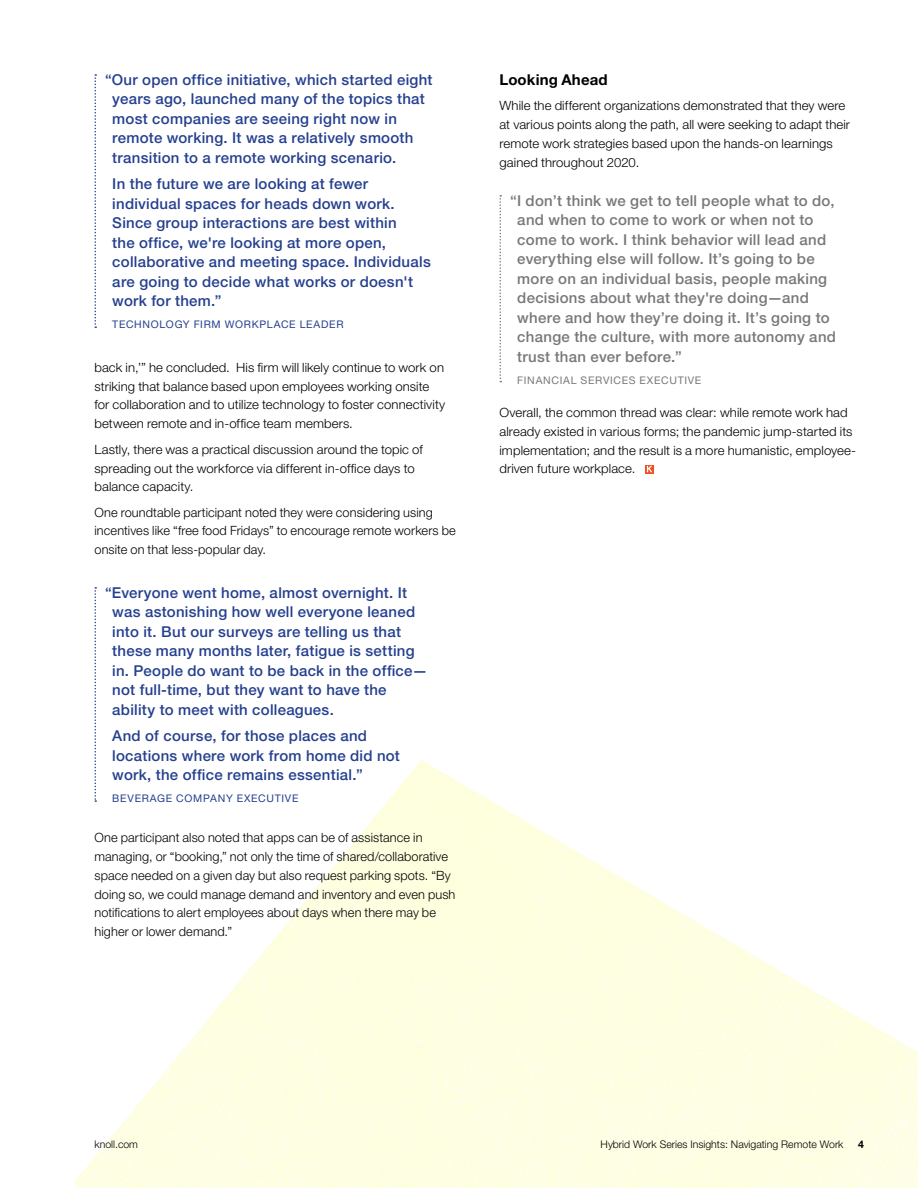
<style>
.page{position:relative;width:918px;height:1188px;background:#fff}
.page>*{position:absolute;margin:0;border:0;box-sizing:border-box;transform-origin:0 0}
.t1{font:500 15px/19.5px "Helvetica Neue LT Std";letter-spacing:.015em;color:#25408f}
.t2{font:500 15px/19.5px "Helvetica Neue LT Std";letter-spacing:.015em;color:#77787b}
.t3{font:700 15px "Helvetica Neue LT Std";letter-spacing:.005em;color:#000}
.t4{font:300 12.75px/18.8px "Helvetica Neue LT Std";letter-spacing:.005em;color:#000}
.t5{font:300 10.5px "Helvetica Neue LT Std";color:#000}
.t6{font:10.5px "Helvetica Neue LT Std";letter-spacing:.07em;color:#25408f}
.t7{font:10.5px "Helvetica Neue LT Std";letter-spacing:.065em;color:#77787b}
.t8{font:700 10.5px "Helvetica Neue LT Std";color:#000}
</style>
<div class="page">
<img style="left:74px;top:760px;width:844px;height:428px">
<svg style="left:645px;top:465px;width:9px;height:8px"></svg>
<svg style="left:647px;top:466px;width:5px;height:6px"></svg>
<svg style="left:500px;top:195px;width:1px;height:187px"></svg>
<svg style="left:94px;top:587px;width:2px;height:215px"></svg>
<svg style="left:94px;top:74px;width:2px;height:254px"></svg>
<p class="t1" style="left:112px;top:70px;width:322px;text-indent:-7px">“Our open office initiative, which started eight years ago, launched many of the topics that most companies are seeing right now in remote working. It was a relatively smooth transition to a remote working scenario.</p>
<p class="t1" style="left:112px;top:174px;width:320px">In the future we are looking at fewer individual spaces for heads down work.<br>Since group interactions are best within<br>the office, we're looking at more open, collaborative and meeting space. Individuals are going to decide what works or doesn't work for them.”</p>
<p class="t6" style="left:112px;top:318px;width:233px">TECHNOLOGY FIRM WORKPLACE LEADER</p>
<p class="t4" style="left:94px;top:358px;width:352px">back in,’” he concluded. His firm will likely continue to work on striking that balance based upon employees working onsite for collaboration and to utilize technology to foster connectivity between remote and in-office team members.</p>
<p class="t4" style="left:94px;top:440px;width:330px">Lastly, there was a practical discussion around the topic of spreading out the workforce via different in-office days to balance capacity.</p>
<p class="t4" style="left:94px;top:503px;width:363px">One roundtable participant noted they were considering using incentives like “free food Fridays” to encourage remote workers be onsite on that less-popular day.</p>
<p class="t1" style="left:112px;top:583px;width:317px;text-indent:-7px">“Everyone went home, almost overnight. It was astonishing how well everyone leaned into it. But our surveys are telling us that these many months later, fatigue is setting in. People do want to be back in the office— not full-time, but they want to have the ability to meet with colleagues.</p>
<p class="t1" style="left:112px;top:726px;width:289px">And of course, for those places and locations where work from home did not work, the office remains essential.”</p>
<p class="t6" style="left:112px;top:792px;width:188px">BEVERAGE COMPANY EXECUTIVE</p>
<p class="t4" style="left:94px;top:828px;width:363px">One participant also noted that apps can be of assistance in managing, or “booking,” not only the time of shared/collaborative space needed on a given day but also request parking spots. “By doing so, we could manage demand and inventory and even push notifications to alert employees about days when there may be higher or lower demand.”</p>
<p class="t3" style="left:500px;top:70px;width:110px">Looking Ahead</p>
<p class="t4" style="left:500px;top:96px;width:352px">While the different organizations demonstrated that they were at various points along the path, all were seeking to adapt their remote work strategies based upon the hands-on learnings gained throughout 2020.</p>
<p class="t2" style="left:517px;top:191px;width:320px;text-indent:-7px">“I don’t think we get to tell people what to do, and when to come to work or when not to come to work. I think behavior will lead and everything else will follow. It’s going to be more on an individual basis, people making decisions about what they're doing—and where and how they’re doing it. It’s going to change the culture, with more autonomy and trust than ever before.”</p>
<p class="t7" style="left:517px;top:374px;width:186px">FINANCIAL SERVICES EXECUTIVE</p>
<p class="t4" style="left:500px;top:403px;width:358px">Overall, the common thread was clear: while remote work had already existed in various forms; the pandemic jump-started its implementation; and the result is a more humanistic, employee&shy;driven future workplace.</p>
<p class="t5" style="left:94px;top:1137px;width:45px">knoll.com</p>
<p class="t5" style="left:601px;top:1137px;width:244px">Hybrid Work Series Insights: Navigating Remote Work</p>
<p class="t8" style="left:858px;top:1137px;width:7px">4</p>
</div>
